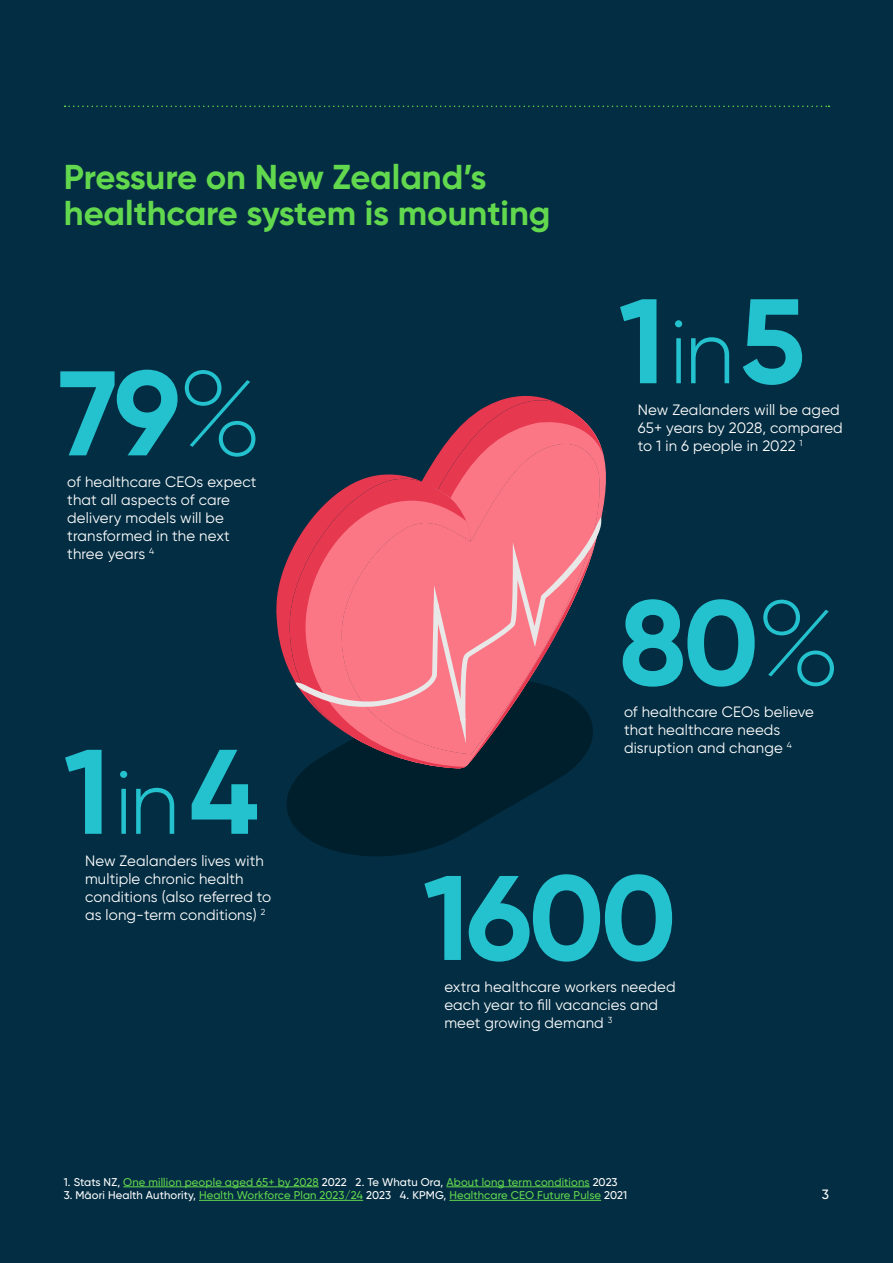
<style>
.page{position:relative;width:893px;height:1263px;background:#032d42}
.page>*{position:absolute;margin:0;border:0;box-sizing:border-box;transform-origin:0 0}
.t1{font:700 120px "Gilroy";letter-spacing:-.03em;color:#24c2ce}
.t2{font:700 34.5px/36px "Gilroy";color:#62d84e}
.t3{font:15px/18px "Gilroy";letter-spacing:.01em;color:#fff}
.t4{font:500 13.5px "Gilroy";color:#fff}
.t5{font:500 11.25px "Gilroy";letter-spacing:.01em;color:#62d84e}
.s1{font-weight:200}
.s2{font-weight:300;font-size:90px}
.s3{color:#fff}
</style>
<div class="page">
<svg style="left:287px;top:764px;width:290px;height:92px;fill:#001f2c"></svg>
<svg style="left:276px;top:396px;width:318px;height:368px"></svg>
<svg style="left:338px;top:432px;width:266px;height:325px;fill:#fc7786"></svg>
<svg style="left:288px;top:457px;width:178px;height:311px"></svg>
<svg style="left:295px;top:517px;width:306px;height:227px;fill:#fc7786"></svg>
<svg style="left:65px;top:106px;width:764px;height:1px"></svg>
<hr style="left:123px;top:1186px;width:196px;height:1px;background:#62d84e">
<hr style="left:446px;top:1186px;width:144px;height:1px;background:#62d84e">
<hr style="left:199px;top:1200px;width:164px;height:1px;background:#62d84e">
<hr style="left:449px;top:1200px;width:152px;height:1px;background:#62d84e">
<h2 class="t2" style="left:64px;top:159px;width:488px">Pressure on New Zealand’s healthcare system is mounting</h2>
<h1 class="t1" style="left:59px;top:338px;width:206px">79<span class="s1">%</span></h1>
<p class="t3" style="left:67px;top:473px;width:191px">of healthcare CEOs expect that all aspects of care delivery models will be transformed in the next three years <sup>4</sup></p>
<h1 class="t1" style="left:64px;top:717px;width:196px">1<span class="s2">in</span>4</h1>
<h1 class="t1" style="left:619px;top:266px;width:188px">1<span class="s2">in</span>5</h1>
<p class="t3" style="left:638px;top:401px;width:206px">New Zealanders will be aged<br>65+ years by 2028, compared to 1 in 6 people in 2022 <sup>1</sup></p>
<h1 class="t1" style="left:619px;top:568px;width:225px">80<span class="s1">%</span></h1>
<p class="t3" style="left:624px;top:702px;width:192px">of healthcare CEOs believe that healthcare needs disruption and change <sup>4</sup></p>
<p class="t3" style="left:85px;top:851px;width:188px">New Zealanders lives with multiple chronic health conditions (also referred to as long-term conditions) <sup>2</sup></p>
<h1 class="t1" style="left:423px;top:843px;width:255px">1600</h1>
<p class="t3" style="left:444px;top:977px;width:233px">extra healthcare workers needed each year to fill vacancies and meet growing demand <sup>3</sup></p>
<p class="t5" style="left:64px;top:1175px;width:555px"><span class="s3">1. Stats NZ,</span> One million people aged 65+ by 2028 <span class="s3">2022 2. Te Whatu Ora,</span> About long term conditions <span class="s3">2023</span></p>
<p class="t5" style="left:64px;top:1188px;width:565px"><span class="s3">3. Māori Health Authority,</span> Health Workforce Plan 2023/24 <span class="s3">2023 4. KPMG,</span> Healthcare CEO Future Pulse <span class="s3">2021</span></p>
<p class="t4" style="left:822px;top:1186px;width:9px">3</p>
</div>
